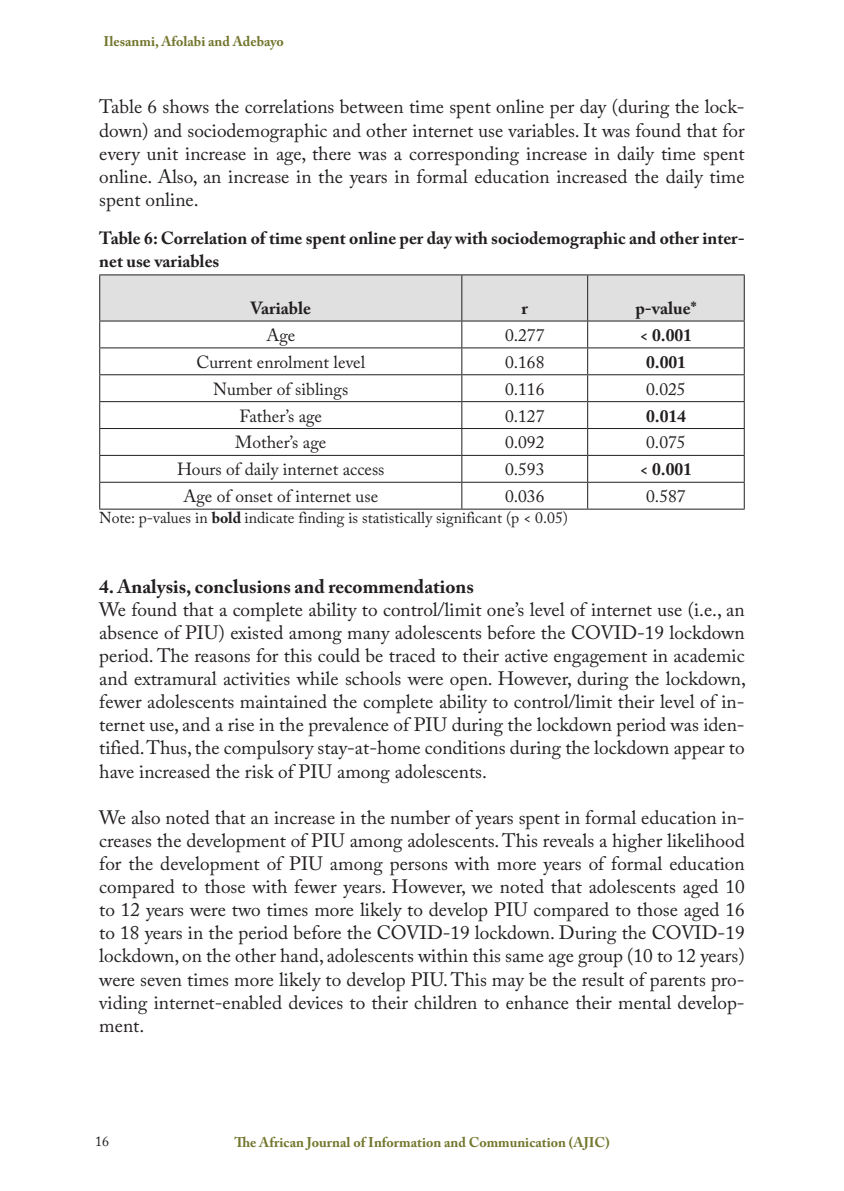
<style>
.page{position:relative;width:844px;height:1191px;background:#fff}
.page>*{position:absolute;margin:0;border:0;box-sizing:border-box;transform-origin:0 0}
.New_paragraph{font:19.25px/23.1px "Adobe Caslon Pro";color:#231f20;text-align:justify}
.Paragraph{font:19.25px/23.1px "Adobe Caslon Pro";color:#231f20;text-align:justify}
.t1{font:700 19.25px "Adobe Caslon Pro";color:#231f20}
.t2{font:17.5px "Adobe Caslon Pro";color:#231f20}
.Paragraph-2{font:700 17.5px/23.1px "Adobe Caslon Pro";color:#231f20}
.t3{font:15.75px "Adobe Caslon Pro";color:#231f20}
.t4{font:700 14px "Adobe Caslon Pro";color:#73762d}
.t5{font:14px "Adobe Caslon Pro";color:#231f20}
.s1{font-weight:700}
</style>
<div class="page">
<hr style="left:99px;top:274px;width:362px;height:1px;background:#231f20">
<hr style="left:461px;top:274px;width:126px;height:1px;background:#231f20">
<hr style="left:587px;top:274px;width:157px;height:1px;background:#231f20">
<svg style="left:99px;top:275px;width:645px;height:234px"></svg>
<hr style="left:99px;top:509px;width:362px;height:1px;background:#231f20">
<hr style="left:461px;top:509px;width:126px;height:1px;background:#231f20">
<hr style="left:587px;top:509px;width:157px;height:1px;background:#231f20">
<p class="t4" style="left:103px;top:33px;width:182px">Ilesanmi, Afolabi and Adebayo</p>
<p class="Paragraph" style="left:99px;top:95px;width:646px">Table 6 shows the correlations between time spent online per day (during the lock&shy;down) and sociodemographic and other internet use variables. It was found that for every unit increase in age, there was a corresponding increase in daily time spent online. Also, an increase in the years in formal education increased the daily time spent online.</p>
<p class="Paragraph-2" style="left:99px;top:227px;width:646px">Table 6: Correlation of time spent online per day with sociodemographic and other inter&shy;net use variables</p>
<p class="Paragraph-2" style="left:250px;top:296px;width:62px">Variable</p>
<p class="Paragraph-2" style="left:521px;top:296px;width:8px">r</p>
<p class="Paragraph-2" style="left:635px;top:296px;width:62px">p-value*</p>
<p class="t2" style="left:266px;top:324px;width:30px">Age</p>
<p class="t2" style="left:505px;top:324px;width:41px">0.277</p>
<p class="Paragraph-2" style="left:639px;top:323px;width:54px">&lt; 0.001</p>
<p class="t2" style="left:196px;top:351px;width:170px">Current enrolment level</p>
<p class="t2" style="left:505px;top:351px;width:41px">0.168</p>
<p class="Paragraph-2" style="left:645px;top:350px;width:41px">0.001</p>
<p class="t2" style="left:213px;top:378px;width:136px">Number of siblings</p>
<p class="t2" style="left:505px;top:378px;width:41px">0.116</p>
<p class="t2" style="left:646px;top:378px;width:41px">0.025</p>
<p class="t2" style="left:239px;top:405px;width:84px">Father’s age</p>
<p class="t2" style="left:505px;top:405px;width:41px">0.127</p>
<p class="Paragraph-2" style="left:645px;top:404px;width:41px">0.014</p>
<p class="t2" style="left:235px;top:432px;width:92px">Mother’s age</p>
<p class="t2" style="left:505px;top:432px;width:41px">0.092</p>
<p class="t2" style="left:646px;top:432px;width:41px">0.075</p>
<p class="t2" style="left:177px;top:459px;width:209px">Hours of daily internet access</p>
<p class="t2" style="left:505px;top:459px;width:41px">0.593</p>
<p class="Paragraph-2" style="left:639px;top:457px;width:54px">&lt; 0.001</p>
<p class="t2" style="left:183px;top:486px;width:196px">Age of onset of internet use</p>
<p class="t2" style="left:505px;top:486px;width:41px">0.036</p>
<p class="t2" style="left:646px;top:486px;width:41px">0.587</p>
<p class="t3" style="left:99px;top:509px;width:470px">Note: p-values in <span class="s1">bold</span> indicate finding is statistically significant (p &lt; 0.05)</p>
<p class="t1" style="left:99px;top:575px;width:376px">4. Analysis, conclusions and recommendations</p>
<p class="New_paragraph" style="left:99px;top:597px;width:648px">We found that a complete ability to control/limit one’s level of internet use (i.e., an absence of PIU) existed among many adolescents before the COVID-19 lockdown period. The reasons for this could be traced to their active engagement in academic and extramural activities while schools were open. However, during the lockdown, fewer adolescents maintained the complete ability to control/limit their level of in&shy;ternet use, and a rise in the prevalence of PIU during the lockdown period was iden&shy;tified. Thus, the compulsory stay-at-home conditions during the lockdown appear to have increased the risk of PIU among adolescents.</p>
<p class="New_paragraph" style="left:99px;top:805px;width:646px">We also noted that an increase in the number of years spent in formal education in&shy;creases the development of PIU among adolescents. This reveals a higher likelihood for the development of PIU among persons with more years of formal education compared to those with fewer years. However, we noted that adolescents aged 10 to 12 years were two times more likely to develop PIU compared to those aged 16 to 18 years in the period before the COVID-19 lockdown. During the COVID-19 lockdown, on the other hand, adolescents within this same age group (10 to 12 years) were seven times more likely to develop PIU. This may be the result of parents pro&shy;viding internet-enabled devices to their children to enhance their mental develop&shy;ment.</p>
<p class="t5" style="left:95px;top:1132px;width:15px">16</p>
<p class="t4" style="left:234px;top:1133px;width:376px">The African Journal of Information and Communication (AJIC)</p>
</div>
